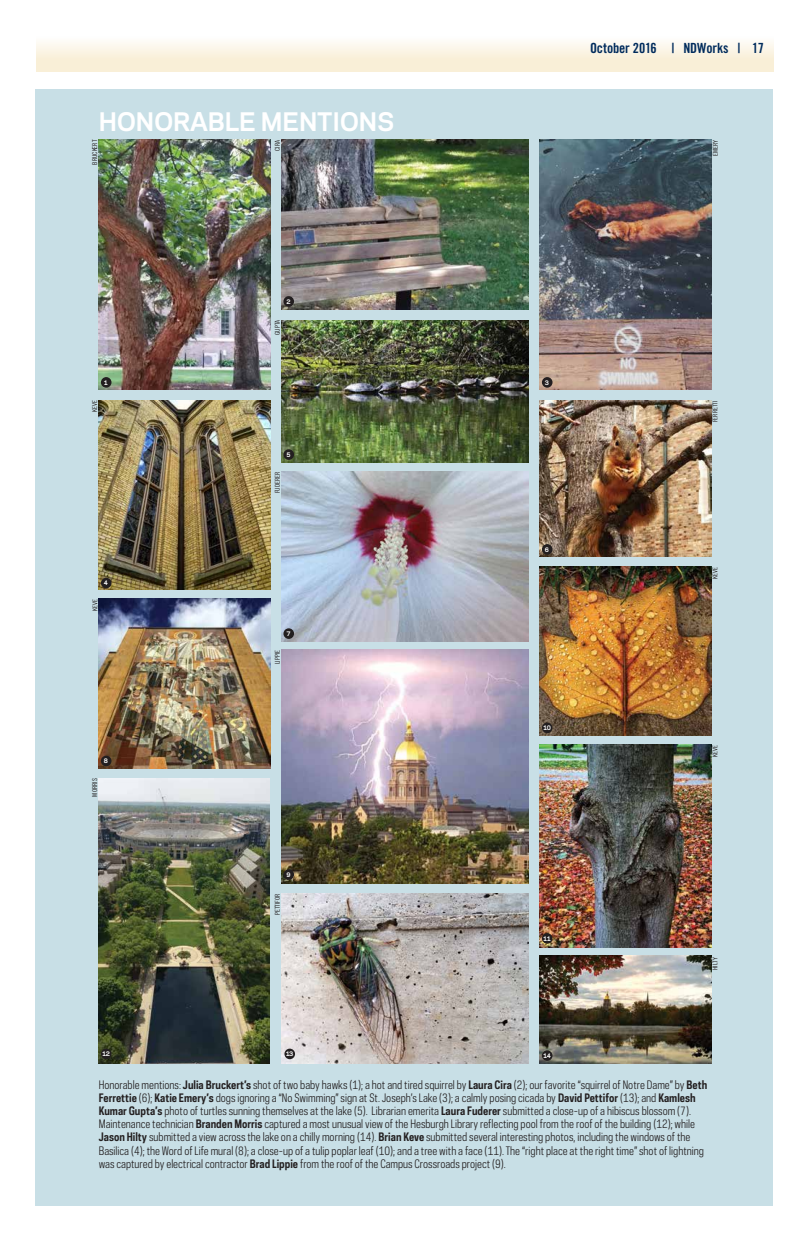
<style>
.page{position:relative;width:810px;height:1242px;background:#fff}
.page>*{position:absolute;margin:0;border:0;box-sizing:border-box;transform-origin:0 0}
.t1{font:700 24px "Galaxie Polaris";letter-spacing:-.01em;color:#fff}
.t2{font:14px "Trade Gothic Bold Cond Twenty";letter-spacing:-.01em;color:#002b5c}
.t3{font:11px/13.2px "Galaxie Polaris Condensed";color:#231f20}
.t4{font:6.6px "Trade Gothic Cond Eighteen";color:#231f20}
.t5{font:700 5.9px "Galaxie Polaris";letter-spacing:-.1em;color:#fff}
.s1{font-weight:700}
</style>
<div class="page">
<div style="left:36px;top:89px;width:737px;height:1117px;background:#c8dfe6"></div>
<div style="left:36px;top:36px;width:738px;height:36px;background:linear-gradient(to bottom,#fdfcf9,#f8ecd0)"></div>
<img style="left:99px;top:140px;width:171px;height:250px">
<img style="left:281px;top:140px;width:248px;height:169px">
<img style="left:540px;top:400px;width:171px;height:156px">
<img style="left:540px;top:140px;width:171px;height:250px">
<img style="left:281px;top:320px;width:248px;height:143px">
<img style="left:99px;top:400px;width:171px;height:190px">
<img style="left:99px;top:599px;width:171px;height:169px">
<img style="left:540px;top:955px;width:171px;height:108px">
<img style="left:281px;top:472px;width:248px;height:169px">
<img style="left:281px;top:650px;width:248px;height:233px">
<img style="left:540px;top:567px;width:171px;height:169px">
<img style="left:281px;top:894px;width:248px;height:169px">
<img style="left:540px;top:745px;width:171px;height:203px">
<img style="left:99px;top:778px;width:170px;height:285px">
<div style="left:101px;top:377px;width:11px;height:11px;background:#231f20;border-radius:50%"></div>
<div style="left:283px;top:296px;width:11px;height:11px;background:#231f20;border-radius:50%"></div>
<div style="left:542px;top:377px;width:11px;height:11px;background:#231f20;border-radius:50%"></div>
<div style="left:101px;top:578px;width:11px;height:10px;background:#231f20;border-radius:50%"></div>
<div style="left:283px;top:449px;width:11px;height:11px;background:#231f20;border-radius:50%"></div>
<div style="left:542px;top:544px;width:11px;height:11px;background:#231f20;border-radius:50%"></div>
<div style="left:283px;top:628px;width:11px;height:11px;background:#231f20;border-radius:50%"></div>
<div style="left:101px;top:756px;width:11px;height:10px;background:#231f20;border-radius:50%"></div>
<div style="left:283px;top:869px;width:11px;height:11px;background:#231f20;border-radius:50%"></div>
<div style="left:542px;top:723px;width:11px;height:10px;background:#231f20;border-radius:50%"></div>
<div style="left:542px;top:933px;width:11px;height:11px;background:#231f20;border-radius:50%"></div>
<div style="left:101px;top:1049px;width:11px;height:10px;background:#231f20;border-radius:50%"></div>
<div style="left:284px;top:1049px;width:11px;height:10px;background:#231f20;border-radius:50%"></div>
<div style="left:542px;top:1050px;width:11px;height:11px;background:#231f20;border-radius:50%"></div>
<h1 class="t1" style="left:99px;top:104px;width:297px">HONORABLE MENTIONS</h1>
<p class="t2" style="left:590px;top:40px;width:175px">October 2016 | NDWorks | 17</p>
<p class="t4" style="left:91px;top:165px;width:26px;rotate:-90deg">BRUCKERT</p>
<p class="t4" style="left:274px;top:151px;width:13px;rotate:-90deg">CIRA</p>
<p class="t4" style="left:711px;top:156px;width:18px;rotate:-90deg">EMERY</p>
<p class="t5" style="left:286px;top:297px;width:6px">2</p>
<p class="t5" style="left:104px;top:378px;width:6px">1</p>
<p class="t4" style="left:91px;top:412px;width:13px;rotate:-90deg">KEVE</p>
<p class="t5" style="left:104px;top:579px;width:6px">4</p>
<p class="t4" style="left:91px;top:611px;width:13px;rotate:-90deg">KEVE</p>
<p class="t5" style="left:104px;top:756px;width:6px">8</p>
<p class="t4" style="left:91px;top:797px;width:20px;rotate:-90deg">MORRIS</p>
<p class="t4" style="left:274px;top:335px;width:16px;rotate:-90deg">GUPTA</p>
<p class="t5" style="left:286px;top:450px;width:6px">5</p>
<p class="t4" style="left:274px;top:493px;width:23px;rotate:-90deg">FUDERER</p>
<p class="t5" style="left:286px;top:629px;width:6px">7</p>
<p class="t4" style="left:274px;top:664px;width:16px;rotate:-90deg">LIPPIE</p>
<p class="t5" style="left:286px;top:870px;width:6px">9</p>
<p class="t4" style="left:274px;top:915px;width:23px;rotate:-90deg">PETTIFOR</p>
<p class="t5" style="left:545px;top:378px;width:6px">3</p>
<p class="t5" style="left:545px;top:545px;width:6px">6</p>
<p class="t5" style="left:543px;top:723px;width:9px">10</p>
<p class="t5" style="left:543px;top:934px;width:9px">11</p>
<p class="t5" style="left:102px;top:1049px;width:9px">12</p>
<p class="t5" style="left:286px;top:1049px;width:9px">13</p>
<p class="t5" style="left:543px;top:1051px;width:9px">14</p>
<p class="t4" style="left:711px;top:422px;width:23px;rotate:-90deg">FERRETTI</p>
<p class="t4" style="left:711px;top:579px;width:13px;rotate:-90deg">KEVE</p>
<p class="t4" style="left:711px;top:757px;width:13px;rotate:-90deg">KEVE</p>
<p class="t4" style="left:711px;top:970px;width:14px;rotate:-90deg">HILTY</p>
<p class="t3" style="left:99px;top:1078px;width:610px">Honorable mentions: <span class="s1">Julia Bruckert’s</span> shot of two baby hawks (1); a hot and tired squirrel by <span class="s1">Laura Cira</span> (2); our favorite “squirrel of Notre Dame” by <span class="s1">Beth Ferrettie</span> (6); <span class="s1">Katie Emery’s</span> dogs ignoring a “No Swimming” sign at St. Joseph’s Lake (3); a calmly posing cicada by <span class="s1">David Pettifor</span> (13); and <span class="s1">Kamlesh Kumar Gupta’s</span> photo of turtles sunning themselves at the lake (5). Librarian emerita <span class="s1">Laura Fuderer</span> submitted a close-up of a hibiscus blossom (7).<br>Maintenance technician <span class="s1">Branden Morris</span> captured a most unusual view of the Hesburgh Library reflecting pool from the roof of the building (12); while <span class="s1">Jason Hilty</span> submitted a view across the lake on a chilly morning (14). <span class="s1">Brian Keve</span> submitted several interesting photos, including the windows of the Basilica (4); the Word of Life mural (8); a close-up of a tulip poplar leaf (10); and a tree with a face (11). The “right place at the right time” shot of lightning was captured by electrical contractor <span class="s1">Brad Lippie</span> from the roof of the Campus Crossroads project (9).</p>
</div>
